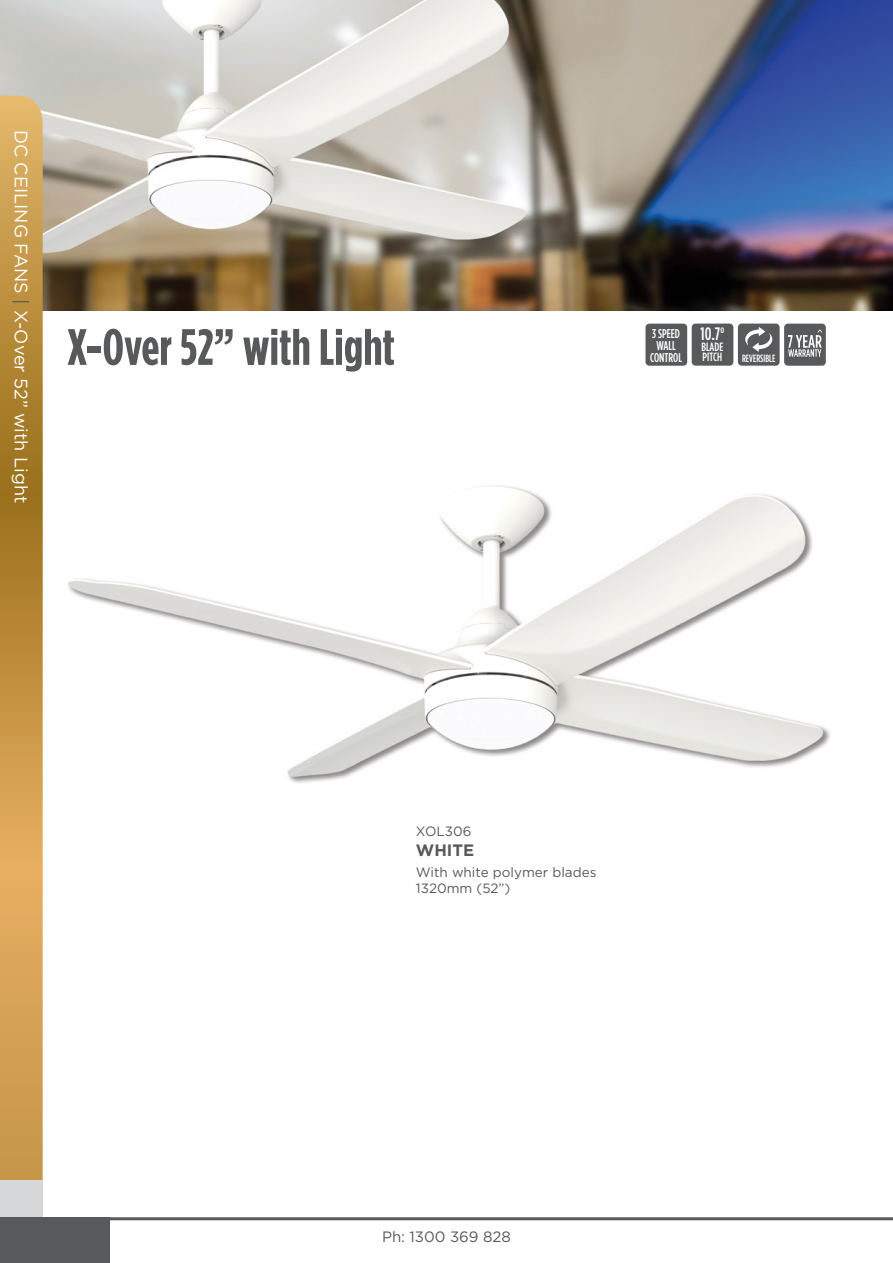
<style>
.page{position:relative;width:893px;height:1263px;background:#fff}
.page>*{position:absolute;margin:0;border:0;box-sizing:border-box;transform-origin:0 0}
.t1{font:700 51px "Gotham Condensed";color:#58595b}
.t2{font:18px "Gotham";color:#fff}
.t3{font:500 18px "Gotham Condensed";color:#fff}
.t4{font:700 16.5px "Gotham";color:#58595b}
.t5{font:15px "Gotham";color:#58595b}
.t6{font:13.5px/16.2px "Gotham";color:#58595b}
.t7{font:500 12.75px/12px "Gotham Condensed";color:#fff;text-align:center}
.t8{font:500 12px/10.5px "Gotham Condensed";color:#fff}
.t9{font:500 10.5px "Gotham Condensed";color:#fff;scale:.95 1}
.s1{color:#58595b}
</style>
<div class="page">
<img style="left:0;top:0;width:893px;height:310px">
<svg style="left:0;top:96px;width:43px;height:1084px;background:#c69647"></svg>
<div style="left:0;top:1180px;width:43px;height:37px;background:#d5d7d8"></div>
<img style="left:68px;top:486px;width:762px;height:297px">
<div style="left:645px;top:324px;width:42px;height:42px;background:#58595b;border-radius:4px"></div>
<div style="left:692px;top:324px;width:41px;height:42px;background:#58595b;border-radius:4px"></div>
<div style="left:784px;top:324px;width:42px;height:42px;background:#58595b;border-radius:4px"></div>
<svg style="left:788px;top:330px;width:34px;height:27px"></svg>
<div style="left:738px;top:324px;width:42px;height:42px;background:#58595b;border-radius:4px"></div>
<svg style="left:745px;top:327px;width:28px;height:25px"></svg>
<hr style="left:0;top:1217px;width:893px;height:3px;background:#58595b">
<div style="left:0;top:1218px;width:109px;height:45px;background:#58595b"></div>
<h2 class="t2" style="left:31px;top:130px;width:375px;rotate:90deg">DC CEILING FANS <span class="s1">|</span> X-Over 52” with Light</h2>
<h1 class="t1" style="left:67px;top:318px;width:329px">X-Over 52” with Light</h1>
<p class="t7" style="left:650px;top:327px;width:33px">3 SPEED<br>WALL<br>CONTROL</p>
<h2 class="t3" style="left:700px;top:324px;width:25px">10.7<sup>o</sup></h2>
<p class="t8" style="left:701px;top:341px;width:23px">BLADE<br>PITCH</p>
<p class="t9" style="left:742px;top:353px;width:37px">REVERSIBLE</p>
<p class="t6" style="left:416px;top:823px;width:57px">XOL306</p>
<p class="t4" style="left:416px;top:841px;width:60px">WHITE</p>
<p class="t6" style="left:416px;top:863px;width:182px">With white polymer blades<br>1320mm (52”)</p>
<p class="t5" style="left:382px;top:1228px;width:130px">Ph: 1300 369 828</p>
</div>
